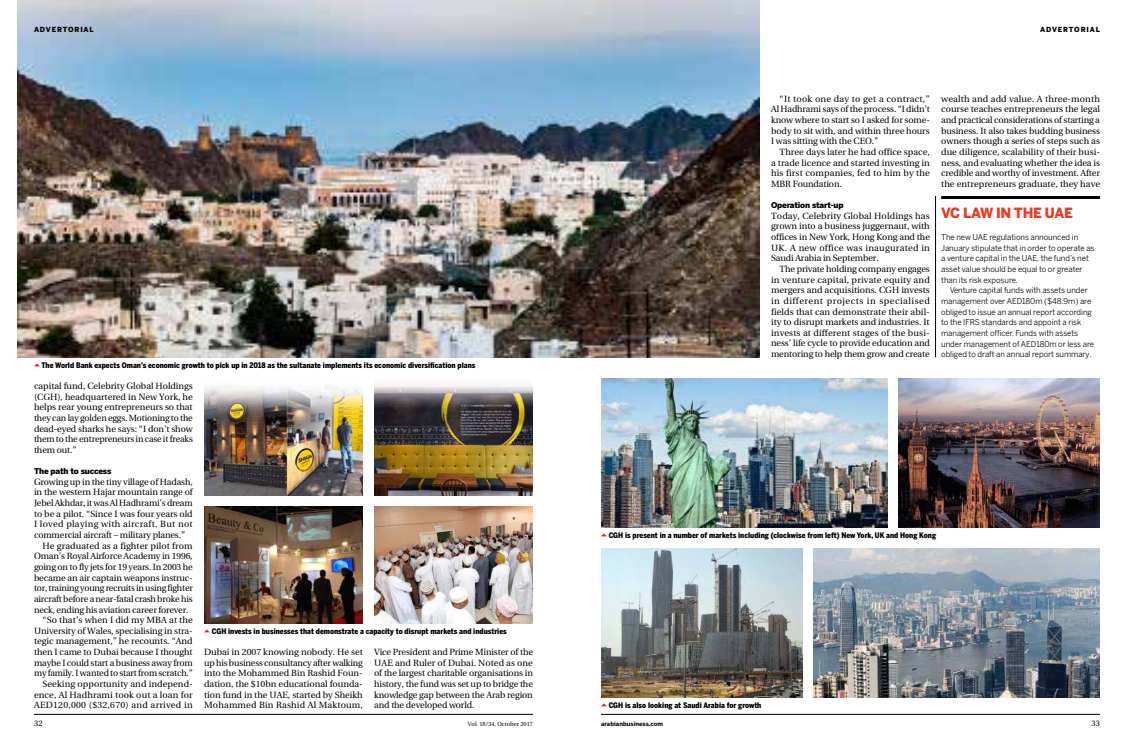
<style>
.page{position:relative;width:1134px;height:752px;background:#fff}
.page>*{position:absolute;margin:0;border:0;box-sizing:border-box;transform-origin:0 0}
.t1{font:900 14px "Benton Sans";letter-spacing:-.02em;color:#ef3b23}
.t2{font:9px/10.6px "AB Ebodytext";letter-spacing:-.015em;color:#000;text-align:justify}
.t3{font:9px "AB Ebodytext";letter-spacing:.005em;color:#000}
.t4{font:9px "AB Ebodytext";letter-spacing:.025em;color:#000}
.t5{font:9px "AB Ebodytext";letter-spacing:.01em;color:#000}
.t6{font:8px/10.6px "Benton Sans";letter-spacing:-.005em;color:#000}
.t7{font:900 8px "Benton Sans";letter-spacing:-.02em;color:#000}
.t8{font:8px "AB Ebodytext";color:#000}
.t9{font:900 7.6px "Benton Sans Cond";color:#000}
.t10{font:900 7px "Benton Sans";letter-spacing:.12em;color:#000}
.t11{font:6px "AB Ebodytext";letter-spacing:-.01em;color:#000}
.t12{font:700 6px "Benton Sans";color:#000}
.s1{font-family:"ab";font-weight:400;color:#ed2125}
</style>
<div class="page">
<img style="left:17px;top:0;width:743px;height:357px">
<hr style="left:34px;top:713px;width:499px;height:1px;background:#000">
<hr style="left:601px;top:713px;width:499px;height:1px;background:#000">
<hr style="left:935px;top:196px;width:1px;height:161px;background:#000">
<hr style="left:941px;top:196px;width:159px;height:3px;background:#000">
<img style="left:204px;top:386px;width:159px;height:109px">
<img style="left:601px;top:378px;width:286px;height:149px">
<img style="left:814px;top:548px;width:286px;height:149px">
<img style="left:899px;top:378px;width:201px;height:149px">
<img style="left:601px;top:548px;width:201px;height:149px">
<img style="left:204px;top:506px;width:159px;height:117px">
<img style="left:374px;top:384px;width:159px;height:111px">
<img style="left:374px;top:506px;width:159px;height:117px">
<p class="t10" style="left:34px;top:25px;width:61px">ADVERTORIAL</p>
<p class="t10" style="left:1040px;top:25px;width:61px">ADVERTORIAL</p>
<p class="t9" style="left:34px;top:360px;width:443px"><span class="s1">u</span> The World Bank expects Oman’s economic growth to pick up in 2018 as the sultanate implements its economic diversification plans</p>
<p class="t2" style="left:34px;top:380px;width:160px">capital fund, Celebrity Global Holdings (CGH), headquartered in New York, he helps rear young entrepreneurs so that they can lay golden eggs. Motioning to the dead-eyed sharks he says: “I don’t show them to the entrepreneurs in case it freaks them out.”</p>
<p class="t7" style="left:34px;top:466px;width:79px">The path to success</p>
<p class="t2" style="left:34px;top:476px;width:160px">Growing up in the tiny village of Hadash,</p>
<p class="t2" style="left:34px;top:487px;width:160px">in the western Hajar mountain range of</p>
<p class="t2" style="left:34px;top:497px;width:160px">Jebel Akhdar, it was Al Hadhrami’s dream</p>
<p class="t2" style="left:34px;top:508px;width:160px">to be a pilot. “Since I was four years old</p>
<p class="t4" style="left:34px;top:519px;width:160px">I loved playing with aircraft. But not</p>
<p class="t2" style="left:34px;top:529px;width:153px">commercial aircraft – military planes.”</p>
<p class="t3" style="left:43px;top:540px;width:152px">He graduated as a fighter pilot from</p>
<p class="t2" style="left:34px;top:550px;width:160px">Oman’s Royal Airforce Academy in 1996,</p>
<p class="t2" style="left:34px;top:561px;width:160px">going on to fly jets for 19 years. In 2003 he</p>
<p class="t2" style="left:34px;top:572px;width:160px">became an air captain weapons instruc-</p>
<p class="t2" style="left:34px;top:582px;width:160px">tor, training young recruits in using fighter</p>
<p class="t2" style="left:34px;top:593px;width:160px">aircraft before a near-fatal crash broke his</p>
<p class="t2" style="left:34px;top:604px;width:156px">neck, ending his aviation career forever.</p>
<p class="t3" style="left:43px;top:614px;width:152px">“So that’s when I did my MBA at the</p>
<p class="t2" style="left:34px;top:625px;width:160px">University of Wales, specialising in stra-</p>
<p class="t2" style="left:34px;top:636px;width:160px">tegic management,” he recounts. “And</p>
<p class="t2" style="left:34px;top:646px;width:160px">then I came to Dubai because I thought</p>
<p class="t2" style="left:34px;top:657px;width:160px">maybe I could start a business away from</p>
<p class="t2" style="left:34px;top:667px;width:160px">my family. I wanted to start from scratch.”</p>
<p class="t3" style="left:43px;top:678px;width:152px">Seeking opportunity and independ-</p>
<p class="t5" style="left:34px;top:689px;width:160px">ence, Al Hadhrami took out a loan for</p>
<p class="t4" style="left:34px;top:700px;width:160px">AED120,000 ($32,670) and arrived in</p>
<p class="t9" style="left:204px;top:626px;width:304px"><span class="s1">u</span> CGH invests in businesses that demonstrate a capacity to disrupt markets and industries</p>
<p class="t2" style="left:204px;top:646px;width:160px">Dubai in 2007 knowing nobody. He set up his business consultancy after walking into the Mohammed Bin Rashid Foun&shy;dation, the $10bn educational founda&shy;tion fund in the UAE, started by Sheikh Mohammed Bin Rashid Al Maktoum,</p>
<p class="t2" style="left:374px;top:646px;width:160px">Vice President and Prime Minister of the UAE and Ruler of Dubai. Noted as one of the largest charitable organisations in history, the fund was set up to bridge the knowledge gap between the Arab region and the developed world.</p>
<p class="t2" style="left:771px;top:93px;width:160px;text-indent:9px">“It took one day to get a contract,” Al Hadhrami says of the process. “I didn’t know where to start so I asked for some&shy;body to sit with, and within three hours I was sitting with the CEO.”</p>
<p class="t2" style="left:771px;top:147px;width:160px;text-indent:9px">Three days later he had office space, a trade licence and started investing in his first companies, fed to him by the MBR Foundation.</p>
<p class="t7" style="left:771px;top:200px;width:74px">Operation start-up</p>
<p class="t2" style="left:771px;top:210px;width:160px">Today, Celebrity Global Holdings has grown into a business juggernaut, with offices in New York, Hong Kong and the UK. A new office was inaugurated in Saudi Arabia in September.</p>
<p class="t2" style="left:771px;top:263px;width:160px;text-indent:9px">The private holding company engages in venture capital, private equity and mergers and acquisitions. CGH invests in different projects in specialised fields that can demonstrate their abil&shy;ity to disrupt markets and industries. It invests at different stages of the busi&shy;ness’ life cycle to provide education and mentoring to help them grow and create</p>
<p class="t2" style="left:941px;top:93px;width:160px">wealth and add value. A three-month course teaches entrepreneurs the legal and practical considerations of starting a business. It also takes budding business owners though a series of steps such as due diligence, scalability of their busi&shy;ness, and evaluating whether the idea is credible and worthy of investment. After the entrepreneurs graduate, they have</p>
<h1 class="t1" style="left:941px;top:204px;width:133px">VC LAW IN THE UAE</h1>
<p class="t6" style="left:941px;top:232px;width:155px">The new UAE regulations announced in January stipulate that in order to operate as a venture capital in the UAE, the fund’s net asset value should be equal to or greater than its risk exposure.</p>
<p class="t6" style="left:941px;top:285px;width:154px;text-indent:9px">Venture capital funds with assets under management over AED180m ($48.9m) are obliged to issue an annual report according to the IFRS standards and appoint a risk management officer. Funds with assets under management of AED180m or less are obliged to draft an annual report summary.</p>
<p class="t9" style="left:601px;top:530px;width:337px"><span class="s1">u</span> CGH is present in a number of markets including (clockwise from left) New York, UK and Hong Kong</p>
<p class="t9" style="left:601px;top:700px;width:162px"><span class="s1">u</span> CGH is also looking at Saudi Arabia for growth</p>
<p class="t8" style="left:34px;top:718px;width:10px">32</p>
<p class="t11" style="left:468px;top:720px;width:67px">Vol. 18/34, October 2017</p>
<p class="t12" style="left:601px;top:719px;width:63px">arabianbusiness.com</p>
<p class="t8" style="left:1091px;top:718px;width:10px">33</p>
</div>
